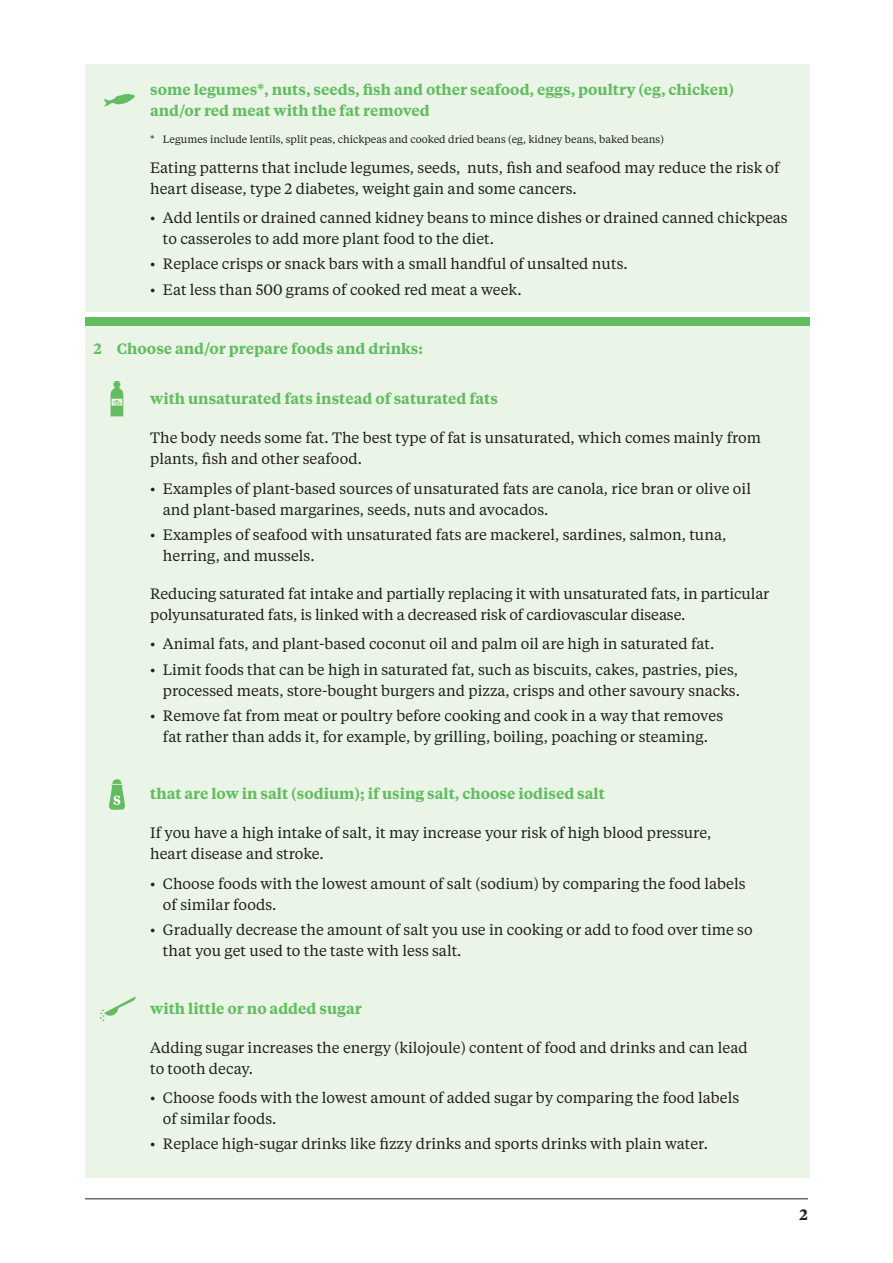
<style>
.page{position:relative;width:893px;height:1263px;background:#fff}
.page>*{position:absolute;margin:0;border:0;box-sizing:border-box;transform-origin:0 0}
.t1{font:15px/21px "Tiempos Text";color:#231f20}
.t2{font:600 15px/21px "Tiempos Text";color:#63bd60}
.t3{font:600 15px "Tiempos Text";color:#231f20}
.t4{font:10.5px "Tiempos Text";color:#231f20}
</style>
<div class="page">
<hr style="left:85px;top:1198px;width:723px;height:1px;background:#231f20">
<div style="left:85px;top:64px;width:724px;height:247px;background:#eaf5e8"></div>
<div style="left:85px;top:317px;width:724px;height:9px;background:#63bd60"></div>
<div style="left:85px;top:326px;width:724px;height:852px;background:#eaf5e8"></div>
<svg style="left:103px;top:94px;width:32px;height:13px"></svg>
<svg style="left:111px;top:381px;width:12px;height:35px"></svg>
<svg style="left:109px;top:779px;width:16px;height:31px"></svg>
<svg style="left:100px;top:996px;width:36px;height:25px"></svg>
<p class="t2" style="left:150px;top:79px;width:585px">some legumes*, nuts, seeds, fish and other seafood, eggs, poultry (eg, chicken) and/or red meat with the fat removed</p>
<p class="t4" style="left:150px;top:132px;width:515px">* Legumes include lentils, split peas, chickpeas and cooked dried beans (eg, kidney beans, baked beans)</p>
<p class="t1" style="left:150px;top:156px;width:631px">Eating patterns that include legumes, seeds, nuts, fish and seafood may reduce the risk of heart disease, type 2 diabetes, weight gain and some cancers.</p>
<p class="t1" style="left:163px;top:207px;width:626px;text-indent:-13px">• Add lentils or drained canned kidney beans to mince dishes or drained canned chickpeas to casseroles to add more plant food to the diet.</p>
<p class="t1" style="left:150px;top:253px;width:479px">• Replace crisps or snack bars with a small handful of unsalted nuts.</p>
<p class="t1" style="left:150px;top:278px;width:373px">• Eat less than 500 grams of cooked red meat a week.</p>
<p class="t2" style="left:94px;top:338px;width:331px">2 Choose and/or prepare foods and drinks:</p>
<p class="t2" style="left:150px;top:388px;width:349px">with unsaturated fats instead of saturated fats</p>
<p class="t1" style="left:150px;top:427px;width:612px">The body needs some fat. The best type of fat is unsaturated, which comes mainly from plants, fish and other seafood.</p>
<p class="t1" style="left:163px;top:477px;width:590px;text-indent:-13px">• Examples of plant-based sources of unsaturated fats are canola, rice bran or olive oil and plant-based margarines, seeds, nuts and avocados.</p>
<p class="t1" style="left:163px;top:523px;width:565px;text-indent:-13px">• Examples of seafood with unsaturated fats are mackerel, sardines, salmon, tuna, herring, and mussels.</p>
<p class="t1" style="left:150px;top:582px;width:621px">Reducing saturated fat intake and partially replacing it with unsaturated fats, in particular polyunsaturated fats, is linked with a decreased risk of cardiovascular disease.</p>
<p class="t1" style="left:150px;top:633px;width:566px">• Animal fats, and plant-based coconut oil and palm oil are high in saturated fat.</p>
<p class="t1" style="left:150px;top:658px;width:591px;text-align:right">• Limit foods that can be high in saturated fat, such as biscuits, cakes, pastries, pies, processed meats, store-bought burgers and pizza, crisps and other savoury snacks.</p>
<p class="t1" style="left:150px;top:704px;width:574px;text-align:center">• Remove fat from meat or poultry before cooking and cook in a way that removes fat rather than adds it, for example, by grilling, boiling, poaching or steaming.</p>
<p class="t2" style="left:150px;top:783px;width:456px">that are low in salt (sodium); if using salt, choose iodised salt</p>
<p class="t1" style="left:150px;top:822px;width:563px">If you have a high intake of salt, it may increase your risk of high blood pressure, heart disease and stroke.</p>
<p class="t1" style="left:163px;top:872px;width:584px;text-indent:-13px">• Choose foods with the lowest amount of salt (sodium) by comparing the food labels of similar foods.</p>
<p class="t1" style="left:163px;top:919px;width:591px;text-indent:-13px">• Gradually decrease the amount of salt you use in cooking or add to food over time so that you get used to the taste with less salt.</p>
<p class="t2" style="left:150px;top:997px;width:213px">with little or no added sugar</p>
<p class="t1" style="left:150px;top:1036px;width:599px">Adding sugar increases the energy (kilojoule) content of food and drinks and can lead to tooth decay.</p>
<p class="t1" style="left:163px;top:1087px;width:578px;text-indent:-13px">• Choose foods with the lowest amount of added sugar by comparing the food labels of similar foods.</p>
<p class="t1" style="left:150px;top:1133px;width:559px">• Replace high-sugar drinks like fizzy drinks and sports drinks with plain water.</p>
<p class="t3" style="left:799px;top:1204px;width:10px">2</p>
</div>
